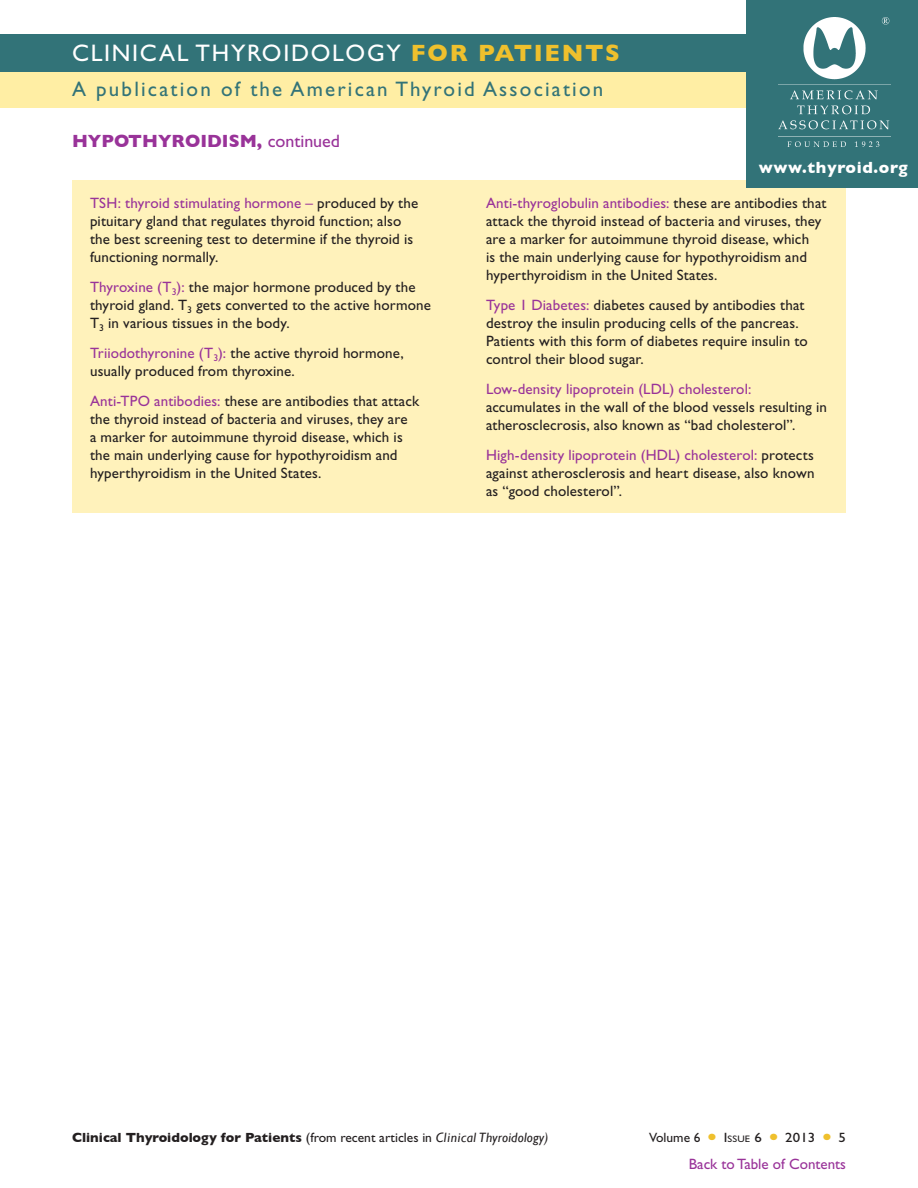
<style>
.page{position:relative;width:918px;height:1188px;background:#fff}
.page>*{position:absolute;margin:0;border:0;box-sizing:border-box;transform-origin:0 0}
.t1{font:24px "Gill Sans Std";letter-spacing:.07em;color:#fff}
.t2{font:21px "Gill Sans Std";letter-spacing:.105em;color:#327378}
.Topic_Header{font:700 18px "Gill Sans";color:#939}
.t3{font:700 16.5px "Gill Sans";letter-spacing:.04em;color:#fff}
.abbreviations_body{font:15px/18px "Gill Sans Std";letter-spacing:.01em;color:#231f20}
.t4{font:15px "Gill Sans Std";color:#939}
.t5{font:700 13.5px "Gill Sans";color:#231f20}
.t6{font:13.5px "Gill Sans Std";color:#231f20}
.t7{font:13.5px "Gill Sans Std";color:#231f20;scale:1.1 1}
.t8{font:9.45px "Gill Sans Std";color:#231f20;scale:1.1 1}
.s1{font-family:"Gill Sans";font-weight:700;color:#efc02d}
.s2{font-family:"Gill Sans Std";font-weight:400}
.s3{color:#939}
.s4{font-weight:400;font-style:italic}
.s5{font-size:13.5px}
</style>
<div class="page">
<div style="left:72px;top:180px;width:774px;height:333px;background:#fff2bb"></div>
<div style="left:0;top:70px;width:918px;height:38px;background:#ffeea4"></div>
<div style="left:0;top:35px;width:918px;height:37px;background:#327378"></div>
<div style="left:747px;top:0;width:171px;height:188px;background:#327378"></div>
<img style="left:778px;top:18px;width:112px;height:129px">
<p class="t1" style="left:72px;top:40px;width:550px">CLINICAL THYROIDOLOGY <span class="s1">FOR PATIENTS</span></p>
<p class="t2" style="left:72px;top:77px;width:533px">A publication of the American Thyroid Association</p>
<p class="Topic_Header" style="left:72px;top:131px;width:270px">HYPOTHYROIDISM, <span class="s2">continued</span></p>
<p class="t3" style="left:759px;top:158px;width:150px">www.thyroid.org</p>
<p class="abbreviations_body" style="left:90px;top:194px;width:330px"><span class="s3">TSH: thyroid stimulating hormone –</span> produced by the pituitary gland that regulates thyroid function; also the best screening test to determine if the thyroid is functioning normally.</p>
<p class="abbreviations_body" style="left:90px;top:278px;width:342px"><span class="s3">Thyroxine (T</span><sub>3</sub><span class="s3">):</span> the major hormone produced by the thyroid gland. T<sub>3</sub> gets converted to the active hormone<br>T<sub>3</sub> in various tissues in the body.</p>
<p class="abbreviations_body" style="left:90px;top:344px;width:315px"><span class="s3">Triiodothyronine (T</span><sub>3</sub><span class="s3">):</span> the active thyroid hormone, usually produced from thyroxine.</p>
<p class="abbreviations_body" style="left:90px;top:392px;width:331px"><span class="s3">Anti-TPO antibodies:</span> these are antibodies that attack the thyroid instead of bacteria and viruses, they are<br>a marker for autoimmune thyroid disease, which is the main underlying cause for hypothyroidism and hyperthyroidism in the United States.</p>
<p class="abbreviations_body" style="left:486px;top:194px;width:342px"><span class="s3">Anti-thyroglobulin antibodies:</span> these are antibodies that attack the thyroid instead of bacteria and viruses, they are a marker for autoimmune thyroid disease, which<br>is the main underlying cause for hypothyroidism and hyperthyroidism in the United States.</p>
<p class="abbreviations_body" style="left:486px;top:296px;width:323px"><span class="s3">Type 1 Diabetes:</span> diabetes caused by antibodies that destroy the insulin producing cells of the pancreas.<br>Patients with this form of diabetes require insulin to control their blood sugar.</p>
<p class="abbreviations_body" style="left:486px;top:380px;width:342px"><span class="s3">Low-density lipoprotein (LDL) cholesterol: </span>accumulates in the wall of the blood vessels resulting in atherosclecrosis, also known as “bad cholesterol”.</p>
<p class="abbreviations_body" style="left:486px;top:446px;width:330px;text-align:justify"><span class="s3">High-density lipoprotein (HDL) cholesterol:</span> protects against atherosclerosis and heart disease, also known as “good cholesterol”.</p>
<p class="t5" style="left:72px;top:1129px;width:478px">Clinical Thyroidology for Patients <span class="s2">(from recent articles in</span> <span class="s4">Clinical Thyroidology)</span></p>
<p class="t6" style="left:649px;top:1130px;width:53px">Volume 6</p>
<p class="t8" style="left:724px;top:1133px;width:10px"><span class="s5">I</span>SSUE</p>
<p class="t7" style="left:755px;top:1130px;width:8px">6</p>
<p class="t7" style="left:785px;top:1130px;width:29px">2013</p>
<p class="t7" style="left:839px;top:1130px;width:8px">5</p>
<p class="t4" style="left:689px;top:1155px;width:159px">Back to Table of Contents</p>
</div>
